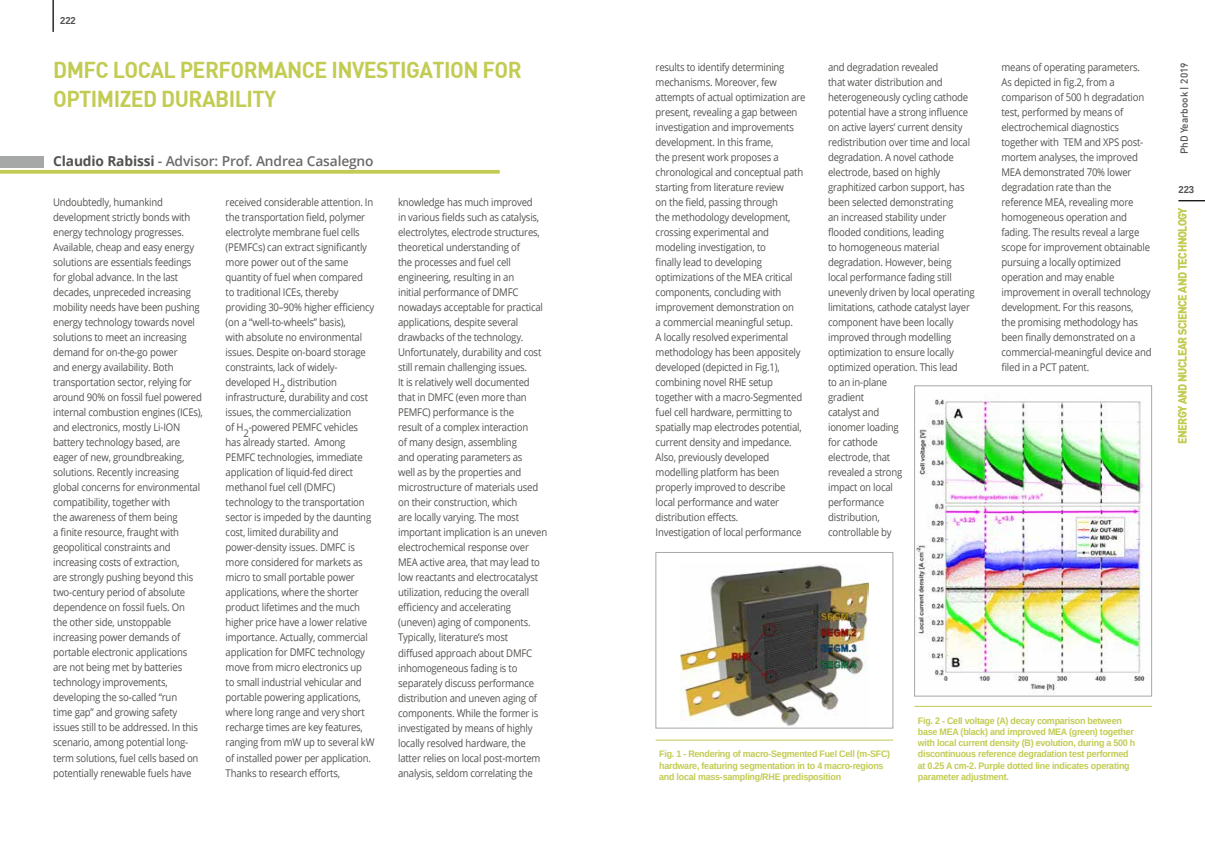
<style>
.page{position:relative;width:1205px;height:851px;background:#fff}
.page>*{position:absolute;margin:0;border:0;box-sizing:border-box;transform-origin:0 0}
.t1{font:22.5px/28.8px "DIN Bold";letter-spacing:-.025em;color:#c2cb52;scale:.95 1}
.t2{font:600 13.75px "Open Sans";letter-spacing:-.01em;color:#6c6a68}
.t3{font:700 11.25px "DIN";letter-spacing:-.04em;color:#c2cb52;scale:.95 1}
.t4{font:10.62px/15px "Open Sans";letter-spacing:-.02em;color:#545250;scale:.9 1}
.t5{font:500 10px "DIN";color:#545250}
.t6{font:700 10px "Arimo";letter-spacing:-.01em;color:#545250;scale:.95 1}
.t7{font:700 9.38px/11.2px "Arimo";letter-spacing:-.025em;color:#c2cb52;scale:.95 1}
.s1{font-weight:700;color:#545250}
</style>
<div class="page">
<hr style="left:53px;top:0;width:1px;height:32px;background:#000">
<svg style="left:0;top:170px;width:500px;height:4px;fill:#c2cb52"></svg>
<hr style="left:656px;top:739px;width:237px;height:1px;background:#c2cb52">
<hr style="left:914px;top:706px;width:238px;height:1px;background:#c2cb52">
<img style="left:680px;top:564px;width:189px;height:162px">
<div style="left:656px;top:552px;width:237px;height:176px;border:1px solid #a6a7a7"></div>
<img style="left:916px;top:392px;width:229px;height:302px">
<div style="left:914px;top:385px;width:238px;height:311px;border:1px solid #a6a7a7"></div>
<svg style="left:1178px;top:200px;width:27px;height:1px"></svg>
<div style="left:0;top:156px;width:44px;height:11px;background:#a6a7a7"></div>
<p class="t6" style="left:60px;top:14px;width:18px">222</p>
<h1 class="t1" style="left:53px;top:54px;width:495px">DMFC LOCAL PERFORMANCE INVESTIGATION FOR<br>OPTIMIZED DURABILITY</h1>
<p class="t2" style="left:53px;top:152px;width:322px"><span class="s1">Claudio Rabissi</span> - Advisor: Prof. Andrea Casalegno</p>
<p class="t4" style="left:53px;top:194px;width:168px">Undoubtedly, humankind development strictly bonds with energy technology progresses.<br>Available, cheap and easy energy solutions are essentials feedings for global advance. In the last decades, unpreceded increasing mobility needs have been pushing energy technology towards novel solutions to meet an increasing demand for on-the-go power<br>and energy availability. Both transportation sector, relying for around 90% on fossil fuel powered internal combustion engines (ICEs), and electronics, mostly Li-ION battery technology based, are eager of new, groundbreaking, solutions. Recently increasing global concerns for environmental compatibility, together with<br>the awareness of them being<br>a finite resource, fraught with geopolitical constraints and increasing costs of extraction,<br>are strongly pushing beyond this two-century period of absolute dependence on fossil fuels. On<br>the other side, unstoppable increasing power demands of portable electronic applications are not being met by batteries technology improvements, developing the so-called “run<br>time gap” and growing safety issues still to be addressed. In this scenario, among potential long&shy;term solutions, fuel cells based on potentially renewable fuels have</p>
<p class="t4" style="left:226px;top:194px;width:167px">received considerable attention. In the transportation field, polymer electrolyte membrane fuel cells (PEMFCs) can extract significantly more power out of the same quantity of fuel when compared to traditional ICEs, thereby providing 30–90% higher efficiency (on a “well-to-wheels” basis),<br>with absolute no environmental issues. Despite on-board storage constraints, lack of widely&shy;developed H</p>
<p class="t4" style="left:280px;top:381px;width:8px">2</p>
<p class="t4" style="left:226px;top:374px;width:160px;text-indent:62px">distribution infrastructure, durability and cost issues, the commercialization<br>of H</p>
<p class="t4" style="left:243px;top:426px;width:8px">2</p>
<p class="t4" style="left:226px;top:419px;width:167px;text-indent:23px">-powered PEMFC vehicles has already started. Among<br>PEMFC technologies, immediate application of liquid-fed direct methanol fuel cell (DMFC) technology to the transportation sector is impeded by the daunting cost, limited durability and power-density issues. DMFC is more considered for markets as micro to small portable power applications, where the shorter product lifetimes and the much higher price have a lower relative importance. Actually, commercial application for DMFC technology move from micro electronics up<br>to small industrial vehicular and portable powering applications, where long range and very short recharge times are key features, ranging from mW up to several kW of installed power per application.<br>Thanks to research efforts,</p>
<p class="t4" style="left:398px;top:194px;width:167px">knowledge has much improved<br>in various fields such as catalysis, electrolytes, electrode structures, theoretical understanding of<br>the processes and fuel cell engineering, resulting in an<br>initial performance of DMFC nowadays acceptable for practical applications, despite several drawbacks of the technology.<br>Unfortunately, durability and cost still remain challenging issues.<br>It is relatively well documented that in DMFC (even more than<br>PEMFC) performance is the<br>result of a complex interaction<br>of many design, assembling<br>and operating parameters as<br>well as by the properties and microstructure of materials used on their construction, which<br>are locally varying. The most important implication is an uneven electrochemical response over<br>MEA active area, that may lead to low reactants and electrocatalyst utilization, reducing the overall efficiency and accelerating (uneven) aging of components.<br>Typically, literature’s most<br>diffused approach about DMFC inhomogeneous fading is to separately discuss performance distribution and uneven aging of components. While the former is investigated by means of highly locally resolved hardware, the latter relies on local post-mortem analysis, seldom correlating the</p>
<p class="t4" style="left:656px;top:59px;width:168px">results to identify determining mechanisms. Moreover, few attempts of actual optimization are present, revealing a gap between investigation and improvements development. In this frame,<br>the present work proposes a chronological and conceptual path starting from literature review<br>on the field, passing through<br>the methodology development, crossing experimental and modeling investigation, to<br>finally lead to developing optimizations of the MEA critical components, concluding with improvement demonstration on<br>a commercial meaningful setup.<br>A locally resolved experimental methodology has been appositely developed (depicted in Fig.1), combining novel RHE setup together with a macro-Segmented fuel cell hardware, permitting to spatially map electrodes potential, current density and impedance.<br>Also, previously developed modelling platform has been properly improved to describe local performance and water distribution effects.<br>Investigation of local performance</p>
<p class="t4" style="left:828px;top:59px;width:164px">and degradation revealed<br>that water distribution and heterogeneously cycling cathode potential have a strong influence on active layers’ current density redistribution over time and local degradation. A novel cathode electrode, based on highly graphitized carbon support, has been selected demonstrating<br>an increased stability under flooded conditions, leading<br>to homogeneous material degradation. However, being<br>local performance fading still unevenly driven by local operating limitations, cathode catalyst layer component have been locally improved through modelling optimization to ensure locally optimized operation. This lead<br>to an in-plane<br>gradient<br>catalyst and<br>ionomer loading<br>for cathode<br>electrode, that<br>revealed a strong<br>impact on local<br>performance<br>distribution,<br>controllable by</p>
<p class="t4" style="left:1001px;top:59px;width:168px">means of operating parameters.<br>As depicted in fig.2, from a comparison of 500 h degradation test, performed by means of electrochemical diagnostics together with TEM and XPS post&shy;mortem analyses, the improved<br>MEA demonstrated 70% lower degradation rate than the reference MEA, revealing more homogeneous operation and fading. The results reveal a large scope for improvement obtainable pursuing a locally optimized operation and may enable improvement in overall technology development. For this reasons,<br>the promising methodology has been finally demonstrated on a commercial-meaningful device and filed in a PCT patent.</p>
<p class="t5" style="left:1178px;top:154px;width:93px;rotate:-90deg">PhD Yearbook | 2019</p>
<p class="t6" style="left:1178px;top:182px;width:18px">223</p>
<p class="t3" style="left:1175px;top:444px;width:250px;rotate:-90deg">Energy and N uclear Science and Technology</p>
<p class="t7" style="left:659px;top:748px;width:245px">Fig. 1 - Rendering of macro-Segmented Fuel Cell (m-SFC) hardware, featuring segmentation in to 4 macro-regions and local mass-sampling/RHE predisposition</p>
<p class="t7" style="left:918px;top:714px;width:230px">Fig. 2 - Cell voltage (A) decay comparison between base MEA (black) and improved MEA (green) together with local current density (B) evolution, during a 500 h discontinuous reference degradation test performed at 0.25 A cm-2. Purple dotted line indicates operating parameter adjustment.</p>
</div>
